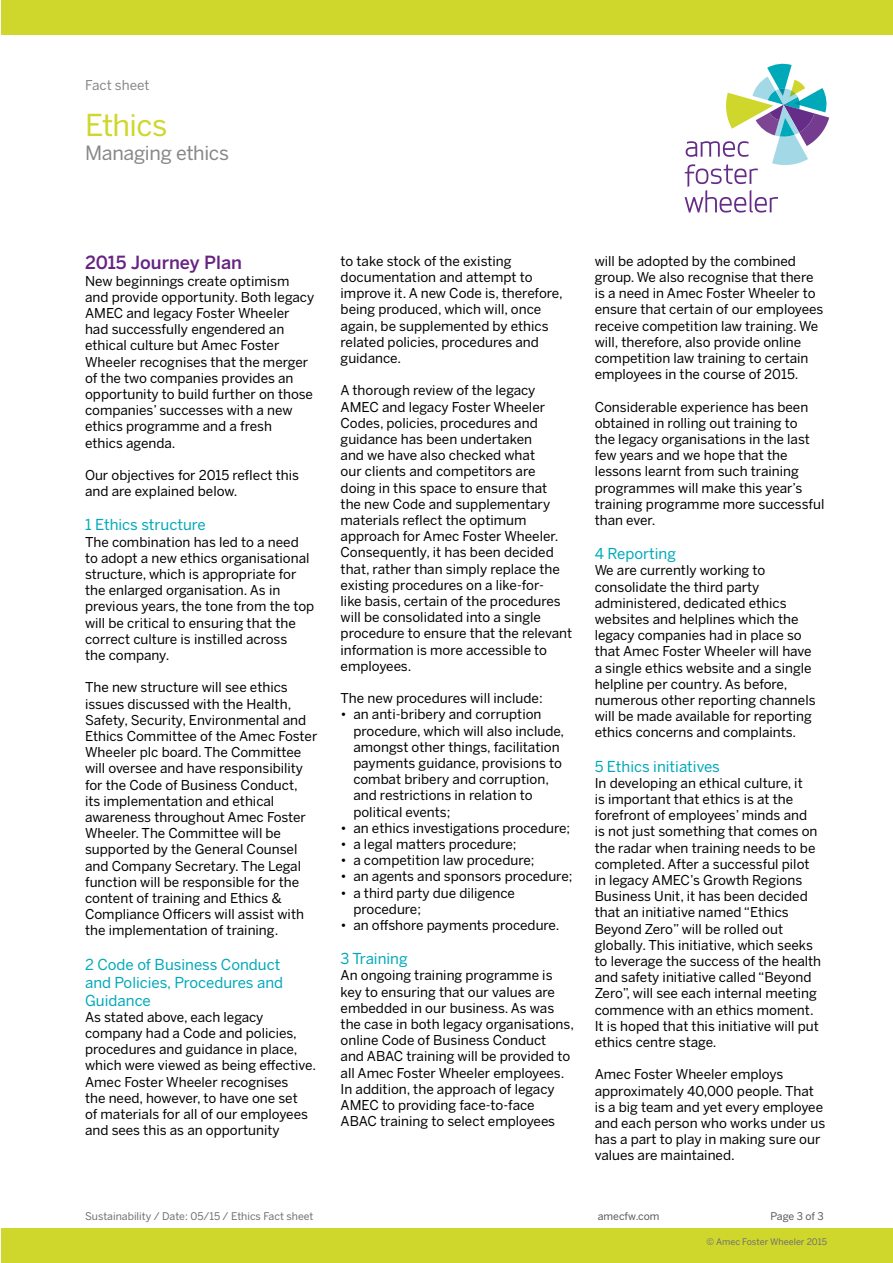
<style>
.page{position:relative;width:893px;height:1263px;background:#fff}
.page>*{position:absolute;margin:0;border:0;box-sizing:border-box;transform-origin:0 0}
.Project_Profile_Head{font:30px "Benton Sans";letter-spacing:-.02em;color:#cfd72d}
.Project_Profile_Head-2{font:19.5px "Benton Sans";letter-spacing:-.015em;color:#878787}
.t1{font:500 18px "Benton Sans";color:#662383}
.t2{font:15px/18px "Benton Sans";color:#00a9b9}
.t3{font:13.5px/16.2px "Benton Sans";color:#000}
.Project_Profile_Head-3{font:13.5px "Benton Sans";color:#878787}
.t4{font:10.5px "Benton Sans";color:#706f6f}
.t5{font:10.5px "Benton Sans";color:#575756}
.t6{font:9px "Benton Sans";color:#706f6f}
</style>
<div class="page">
<svg style="left:685px;top:63px;width:144px;height:150px"></svg>
<div style="left:1px;top:0;width:892px;height:34px;background:#cfd72d"></div>
<div style="left:1px;top:1229px;width:892px;height:34px;background:#cfd72d"></div>
<p class="Project_Profile_Head-3" style="left:85px;top:77px;width:66px">Fact sheet</p>
<p class="Project_Profile_Head" style="left:85px;top:108px;width:84px">Ethics</p>
<p class="Project_Profile_Head-2" style="left:85px;top:142px;width:146px">Managing ethics</p>
<p class="t1" style="left:85px;top:252px;width:158px">2015 Journey Plan</p>
<p class="t3" style="left:85px;top:272px;width:231px">New beginnings create optimism and provide opportunity. Both legacy<br>AMEC and legacy Foster Wheeler had successfully engendered an ethical culture but Amec Foster<br>Wheeler recognises that the merger of the two companies provides an opportunity to build further on those companies’ successes with a new ethics programme and a fresh<br>ethics agenda.</p>
<p class="t3" style="left:85px;top:467px;width:216px">Our objectives for 2015 reflect this and are explained below.</p>
<p class="t2" style="left:85px;top:516px;width:122px">1 Ethics structure</p>
<p class="t3" style="left:85px;top:533px;width:231px">The combination has led to a need to adopt a new ethics organisational structure, which is appropriate for the enlarged organisation. As in previous years, the tone from the top will be critical to ensuring that the correct culture is instilled across<br>the company.</p>
<p class="t3" style="left:85px;top:679px;width:234px">The new structure will see ethics issues discussed with the Health, Safety, Security, Environmental and Ethics Committee of the Amec Foster Wheeler plc board. The Committee will oversee and have responsibility for the Code of Business Conduct,<br>its implementation and ethical awareness throughout Amec Foster Wheeler. The Committee will be supported by the General Counsel and Company Secretary. The Legal function will be responsible for the content of training and Ethics &amp; Compliance Officers will assist with the implementation of training.</p>
<p class="t2" style="left:85px;top:955px;width:200px">2 Code of Business Conduct and Policies, Procedures and<br>Guidance</p>
<p class="t3" style="left:85px;top:1009px;width:232px">As stated above, each legacy company had a Code and policies, procedures and guidance in place, which were viewed as being effective.<br>Amec Foster Wheeler recognises<br>the need, however, to have one set<br>of materials for all of our employees and sees this as an opportunity</p>
<p class="t3" style="left:341px;top:253px;width:224px">to take stock of the existing documentation and attempt to improve it. A new Code is, therefore, being produced, which will, once again, be supplemented by ethics related policies, procedures and guidance.</p>
<p class="t3" style="left:341px;top:382px;width:233px">A thorough review of the legacy<br>AMEC and legacy Foster Wheeler<br>Codes, policies, procedures and guidance has been undertaken<br>and we have also checked what<br>our clients and competitors are doing in this space to ensure that<br>the new Code and supplementary materials reflect the optimum approach for Amec Foster Wheeler.<br>Consequently, it has been decided that, rather than simply replace the existing procedures on a like-for-<br>like basis, certain of the procedures will be consolidated into a single procedure to ensure that the relevant information is more accessible to employees.</p>
<p class="t3" style="left:341px;top:690px;width:204px">The new procedures will include:</p>
<p class="t3" style="left:353px;top:706px;width:212px;text-indent:-13px">• an anti-bribery and corruption procedure, which will also include, amongst other things, facilitation payments guidance, provisions to combat bribery and corruption, and restrictions in relation to political events;</p>
<p class="t3" style="left:341px;top:820px;width:231px">• an ethics investigations procedure;</p>
<p class="t3" style="left:341px;top:836px;width:177px">• a legal matters procedure;</p>
<p class="t3" style="left:341px;top:852px;width:195px">• a competition law procedure;</p>
<p class="t3" style="left:341px;top:868px;width:233px">• an agents and sponsors procedure;</p>
<p class="t3" style="left:353px;top:884px;width:163px;text-indent:-13px">• a third party due diligence procedure;</p>
<p class="t3" style="left:341px;top:917px;width:220px">• an offshore payments procedure.</p>
<p class="t2" style="left:341px;top:950px;width:69px">3 Training</p>
<p class="t3" style="left:341px;top:967px;width:235px">An ongoing training programme is key to ensuring that our values are embedded in our business. As was the case in both legacy organisations, online Code of Business Conduct<br>and ABAC training will be provided to all Amec Foster Wheeler employees.<br>In addition, the approach of legacy AMEC to providing face-to-face ABAC training to select employees</p>
<p class="t3" style="left:595px;top:253px;width:230px">will be adopted by the combined group. We also recognise that there is a need in Amec Foster Wheeler to ensure that certain of our employees receive competition law training. We will, therefore, also provide online competition law training to certain employees in the course of 2015.</p>
<p class="t3" style="left:595px;top:398px;width:231px">Considerable experience has been obtained in rolling out training to<br>the legacy organisations in the last few years and we hope that the lessons learnt from such training programmes will make this year’s training programme more successful than ever.</p>
<p class="t2" style="left:595px;top:545px;width:83px">4 Reporting</p>
<p class="t3" style="left:595px;top:562px;width:222px">We are currently working to consolidate the third party administered, dedicated ethics websites and helplines which the legacy companies had in place so that Amec Foster Wheeler will have a single ethics website and a single helpline per country. As before, numerous other reporting channels will be made available for reporting ethics concerns and complaints.</p>
<p class="t2" style="left:595px;top:757px;width:127px">5 Ethics initiatives</p>
<p class="t3" style="left:595px;top:775px;width:228px">In developing an ethical culture, it<br>is important that ethics is at the forefront of employees’ minds and<br>is not just something that comes on the radar when training needs to be completed. After a successful pilot in legacy AMEC’s Growth Regions Business Unit, it has been decided that an initiative named “Ethics Beyond Zero” will be rolled out globally. This initiative, which seeks to leverage the success of the health and safety initiative called “Beyond Zero”, will see each internal meeting commence with an ethics moment.<br>It is hoped that this initiative will put ethics centre stage.</p>
<p class="t3" style="left:595px;top:1066px;width:232px">Amec Foster Wheeler employs approximately 40,000 people. That is a big team and yet every employee and each person who works under us has a part to play in making sure our values are maintained.</p>
<p class="t4" style="left:85px;top:1210px;width:230px">Sustainability / Date: 05/15 / Ethics Fact sheet</p>
<p class="t5" style="left:598px;top:1210px;width:63px">amecfw.com</p>
<p class="t5" style="left:770px;top:1210px;width:55px">Page 3 of 3</p>
<p class="t6" style="left:706px;top:1236px;width:122px">© Amec Foster Wheeler 2015</p>
</div>
